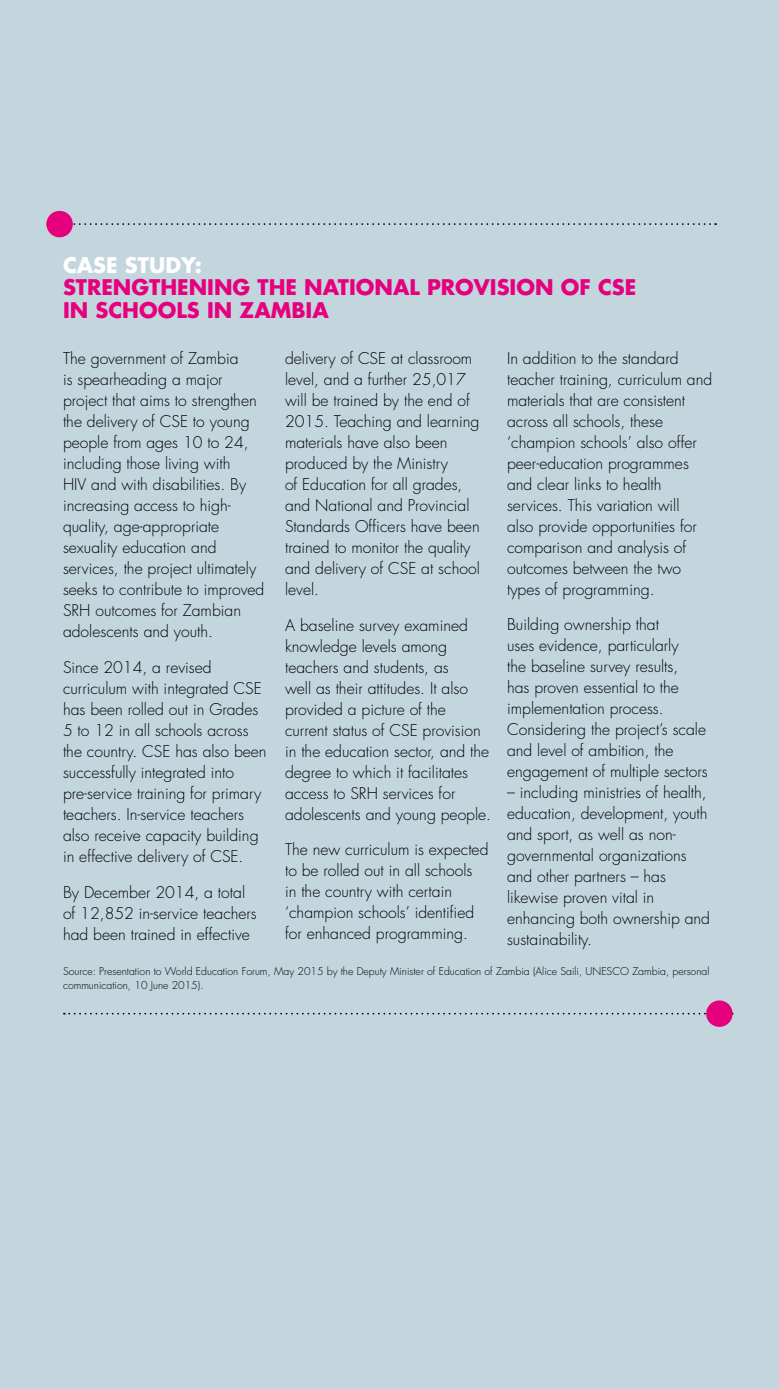
<style>
.page{position:relative;width:779px;height:1389px;background:#c3d6de}
.page>*{position:absolute;margin:0;border:0;box-sizing:border-box;transform-origin:0 0}
.t1{font:700 21px/22.8px "Futura Std";color:#e6007d}
.t2{font:700 21px "Futura Std";color:#fff}
.t3{font:300 15.75px/21px "Futura Std";color:#000}
.t4{font:300 10.5px/14px "Futura Std";color:#000}
</style>
<div class="page">
<svg style="left:73px;top:223px;width:643px;height:2px"></svg>
<svg style="left:64px;top:1013px;width:669px;height:2px"></svg>
<div style="left:46px;top:211px;width:27px;height:26px;background:#e6007d;border-radius:50%"></div>
<div style="left:706px;top:1000px;width:26px;height:27px;background:#e6007d;border-radius:50%"></div>
<h1 class="t2" style="left:63px;top:251px;width:140px">CASE STUDY:</h1>
<h1 class="t1" style="left:63px;top:276px;width:575px">STRENGTHENING THE NATIONAL PROVISION OF CSE<br>IN SCHOOLS IN ZAMBIA</h1>
<p class="t3" style="left:63px;top:348px;width:203px">The government of Zambia<br>is spearheading a major project that aims to strengthen the delivery of CSE to young people from ages 10 to 24, including those living with<br>HIV and with disabilities. By increasing access to high&shy;quality, age-appropriate sexuality education and services, the project ultimately seeks to contribute to improved<br>SRH outcomes for Zambian adolescents and youth.</p>
<p class="t3" style="left:63px;top:657px;width:205px">Since 2014, a revised curriculum with integrated CSE has been rolled out in Grades<br>5 to 12 in all schools across the country. CSE has also been successfully integrated into pre-service training for primary teachers. In-service teachers also receive capacity building in effective delivery of CSE.</p>
<p class="t3" style="left:63px;top:882px;width:195px">By December 2014, a total of 12,852 in-service teachers had been trained in effective</p>
<p class="t3" style="left:285px;top:348px;width:196px">delivery of CSE at classroom level, and a further 25,017 will be trained by the end of<br>2015. Teaching and learning materials have also been produced by the Ministry<br>of Education for all grades, and National and Provincial<br>Standards Officers have been trained to monitor the quality and delivery of CSE at school level.</p>
<p class="t3" style="left:285px;top:615px;width:208px">A baseline survey examined knowledge levels among teachers and students, as<br>well as their attitudes. It also provided a picture of the current status of CSE provision in the education sector, and the degree to which it facilitates access to SRH services for adolescents and young people.</p>
<p class="t3" style="left:285px;top:840px;width:205px">The new curriculum is expected to be rolled out in all schools<br>in the country with certain ‘champion schools’ identified for enhanced programming.</p>
<p class="t3" style="left:507px;top:348px;width:207px">In addition to the standard teacher training, curriculum and materials that are consistent across all schools, these ‘champion schools’ also offer peer-education programmes and clear links to health services. This variation will<br>also provide opportunities for comparison and analysis of outcomes between the two types of programming.</p>
<p class="t3" style="left:507px;top:615px;width:202px">Building ownership that<br>uses evidence, particularly<br>the baseline survey results,<br>has proven essential to the implementation process.<br>Considering the project’s scale and level of ambition, the engagement of multiple sectors</p>
<p class="t3" style="left:507px;top:783px;width:205px">– including ministries of health, education, development, youth and sport, as well as non&shy;governmental organizations and other partners – has likewise proven vital in enhancing both ownership and sustainability.</p>
<p class="t4" style="left:63px;top:964px;width:648px">Source: Presentation to World Education Forum, May 2015 by the Deputy Minister of Education of Zambia (Alice Saili, UNESCO Zambia, personal communication, 10 June 2015).</p>
</div>
